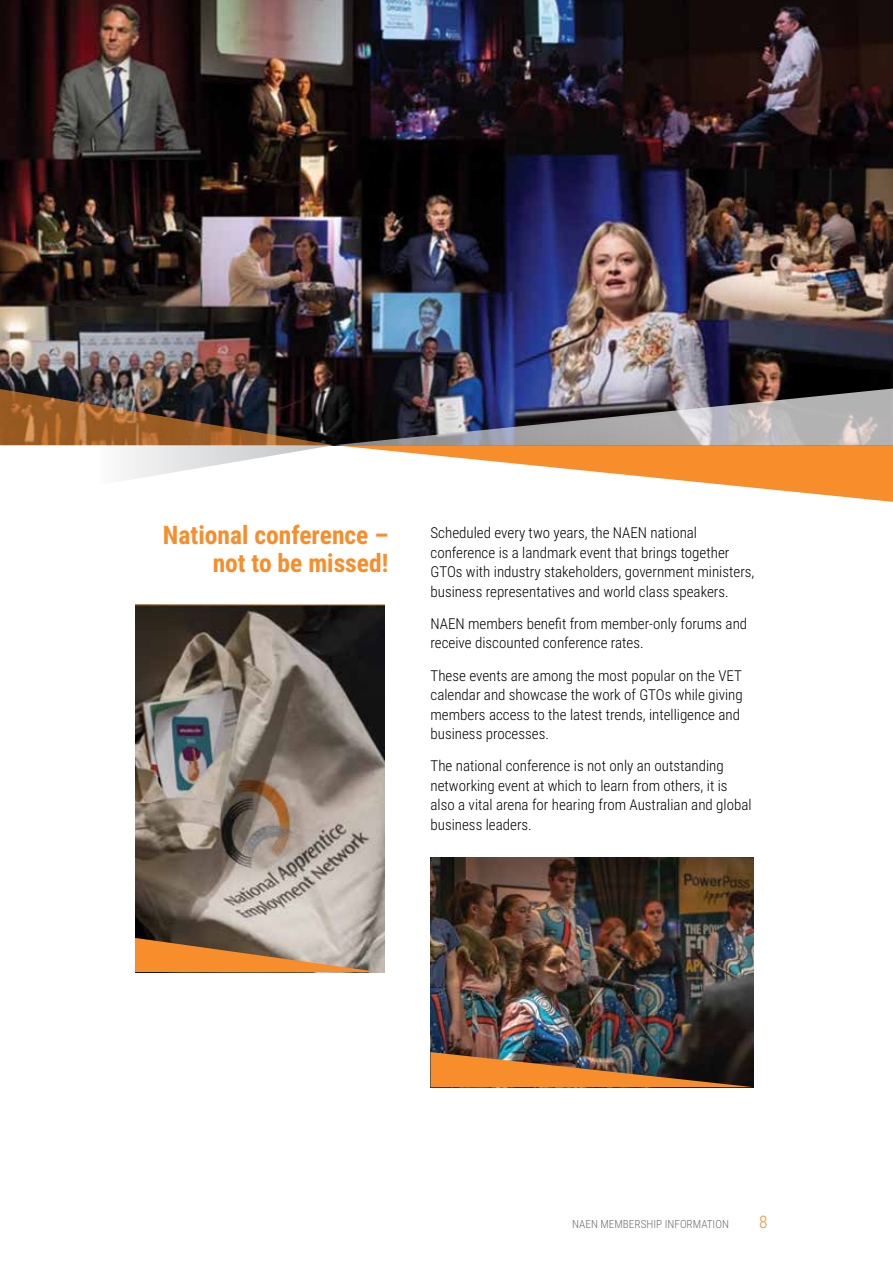
<style>
.page{position:relative;width:893px;height:1263px;background:#fff}
.page>*{position:absolute;margin:0;border:0;box-sizing:border-box;transform-origin:0 0}
.t1{font:700 25.5px/28.5px "Roboto Condensed";color:#f78d2b;text-align:right}
.t2{font:300 17.25px "Roboto Condensed";color:#f78d2b}
.t3{font:300 15px/19.5px "Roboto Condensed";color:#000}
.t4{font:300 11.25px "Roboto Condensed";color:#6d6e71}
</style>
<div class="page">
<img style="left:431px;top:857px;width:322px;height:195px">
<img style="left:431px;top:1052px;width:322px;height:35px">
<img style="left:0;top:0;width:893px;height:388px">
<img style="left:0;top:388px;width:893px;height:114px">
<img style="left:135px;top:605px;width:250px;height:367px">
<svg style="left:135px;top:938px;width:244px;height:34px;background:#c88e58"></svg>
<h1 class="t1" style="left:163px;top:519px;width:227px">National conference – not to be missed!</h1>
<p class="t3" style="left:431px;top:522px;width:325px">Scheduled every two years, the NAEN national conference is a landmark event that brings together GTOs with industry stakeholders, government ministers, business representatives and world class speakers.</p>
<p class="t3" style="left:431px;top:613px;width:318px">NAEN members benefit from member-only forums and receive discounted conference rates.</p>
<p class="t3" style="left:431px;top:665px;width:314px">These events are among the most popular on the VET calendar and showcase the work of GTOs while giving members access to the latest trends, intelligence and business processes.</p>
<p class="t3" style="left:431px;top:756px;width:322px">The national conference is not only an outstanding networking event at which to learn from others, it is also a vital arena for hearing from Australian and global business leaders.</p>
<p class="t4" style="left:572px;top:1216px;width:158px">NAEN MEMBERSHIP INFORMATION</p>
<p class="t2" style="left:759px;top:1210px;width:10px">8</p>
</div>
